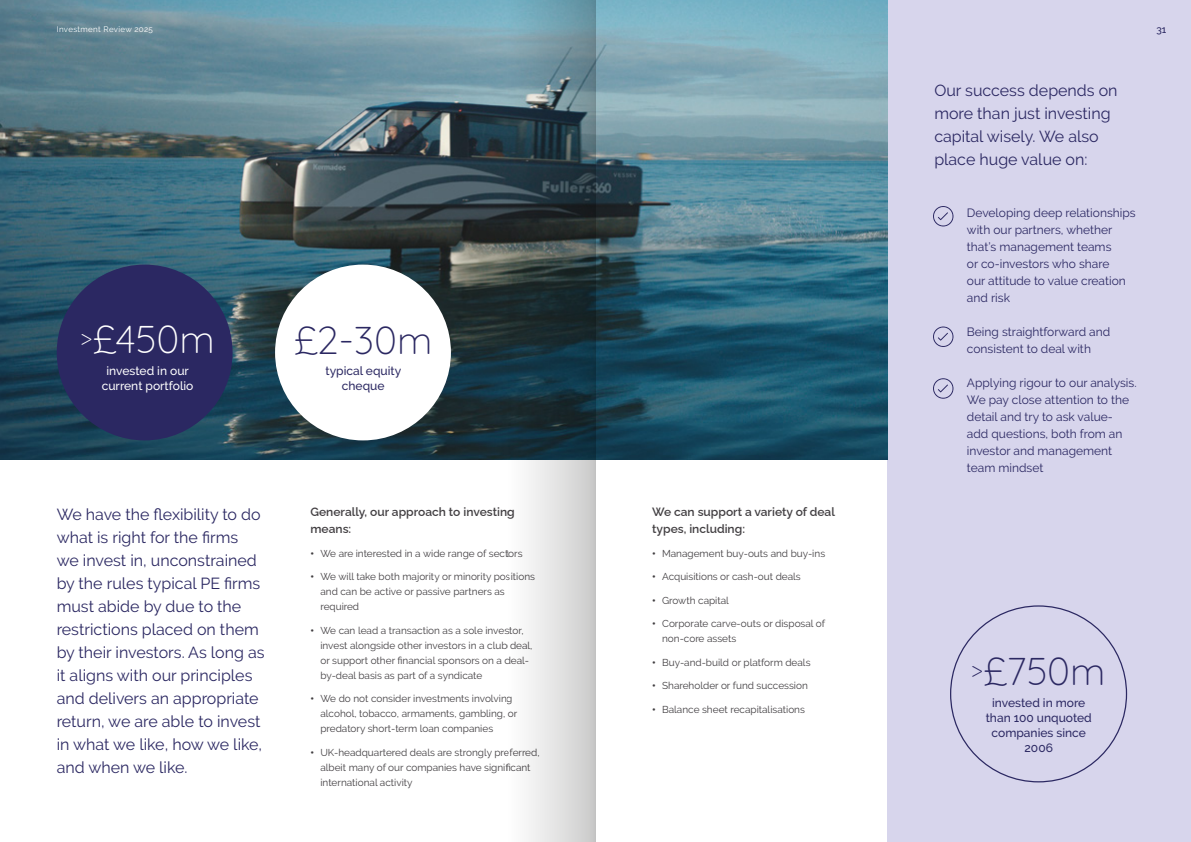
<style>
.page{position:relative;width:1191px;height:842px;background:#fff}
.page>*{position:absolute;margin:0;border:0;box-sizing:border-box;transform-origin:0 0}
.t1{font:300 39px "Quicksand";color:#2b2862}
.t2{font:300 39px "Quicksand";color:#fff}
.t3{font:300 22.7px "Quicksand";color:#fff}
.t4{font:16px/23px "Raleway";color:#2b2862}
.t5{font:12px/17px "Raleway";color:#2b2862}
.t6{font:600 12px/17px "Raleway";color:#423f42}
.t7{font:500 12px/15px "Raleway";color:#2b2862;text-align:center}
.t8{font:500 12px/15px "Raleway";color:#fff;text-align:center}
.t9{font:10px/15px "Raleway";color:#423f42}
.t10{font:500 10px "Raleway";color:#2b2862}
.t11{font:8px "Raleway";letter-spacing:.04em;color:#fff}
.s1{font-weight:900}
</style>
<div class="page">
<div style="left:887px;top:0;width:304px;height:842px;background:#d7d5ec"></div>
<img style="left:0;top:0;width:887px;height:459px">
<svg style="left:933px;top:206px;width:20px;height:20px"></svg>
<svg style="left:933px;top:326px;width:20px;height:21px"></svg>
<svg style="left:933px;top:378px;width:20px;height:21px"></svg>
<div style="left:57px;top:265px;width:175px;height:175px;background:#2b2862;border-radius:50%"></div>
<div style="left:275px;top:265px;width:176px;height:175px;background:#fff;border-radius:50%"></div>
<svg style="left:507px;top:0;width:88px;height:842px"></svg>
<p class="t11" style="left:57px;top:25px;width:98px">Investment Review 2025</p>
<p class="t10" style="left:1156px;top:24px;width:11px">31</p>
<h1 class="t2" style="left:80px;top:309px;width:136px"><sup>&gt;</sup>£450m</h1>
<p class="t8" style="left:102px;top:363px;width:93px">invested in our current portfolio</p>
<h2 class="t3" style="left:80px;top:321px;width:14px">&gt;</h2>
<h1 class="t1" style="left:293px;top:310px;width:140px">£2-30m</h1>
<p class="t7" style="left:325px;top:363px;width:77px">typical equity cheque</p>
<p class="t4" style="left:57px;top:503px;width:209px">We have the flexibility to do what is right for the firms<br>we invest in, unconstrained by the rules typical PE firms must abide by due to the restrictions placed on them by their investors. As long as it aligns with our principles and delivers an appropriate return, we are able to invest in what we like, how we like, and when we like.</p>
<p class="t6" style="left:310px;top:502px;width:206px">Generally, our approach to investing means:</p>
<p class="t9" style="left:310px;top:546px;width:214px"><span class="s1">•</span> We are interested in a wide range of sectors</p>
<p class="t9" style="left:320px;top:569px;width:216px;text-indent:-10px"><span class="s1">•</span> We will take both majority or minority positions and can be active or passive partners as required</p>
<p class="t9" style="left:320px;top:623px;width:214px;text-indent:-10px"><span class="s1">•</span> We can lead a transaction as a sole investor, invest alongside other investors in a club deal, or support other financial sponsors on a deal&shy;by-deal basis as part of a syndicate</p>
<p class="t9" style="left:320px;top:691px;width:198px;text-indent:-10px"><span class="s1">•</span> We do not consider investments involving alcohol, tobacco, armaments, gambling, or predatory short-term loan companies</p>
<p class="t9" style="left:320px;top:745px;width:221px;text-indent:-10px"><span class="s1">•</span> UK-headquartered deals are strongly preferred, albeit many of our companies have significant international activity</p>
<p class="t6" style="left:652px;top:502px;width:184px">We can support a variety of deal types, including:</p>
<p class="t9" style="left:652px;top:546px;width:174px"><span class="s1">•</span> Management buy-outs and buy-ins</p>
<p class="t9" style="left:652px;top:569px;width:150px"><span class="s1">•</span> Acquisitions or cash-out deals</p>
<p class="t9" style="left:652px;top:593px;width:78px"><span class="s1">•</span> Growth capital</p>
<p class="t9" style="left:662px;top:616px;width:164px;text-indent:-10px"><span class="s1">•</span> Corporate carve-outs or disposal of non-core assets</p>
<p class="t9" style="left:652px;top:655px;width:160px"><span class="s1">•</span> Buy-and-build or platform deals</p>
<p class="t9" style="left:652px;top:678px;width:157px"><span class="s1">•</span> Shareholder or fund succession</p>
<p class="t9" style="left:652px;top:702px;width:154px"><span class="s1">•</span> Balance sheet recapitalisations</p>
<h3 class="t4" style="left:934px;top:79px;width:185px">Our success depends on more than just investing capital wisely. We also place huge value on:</h3>
<p class="t5" style="left:967px;top:204px;width:170px">Developing deep relationships with our partners, whether that’s management teams<br>or co-investors who share<br>our attitude to value creation and risk</p>
<p class="t5" style="left:967px;top:323px;width:145px">Being straightforward and consistent to deal with</p>
<p class="t5" style="left:967px;top:374px;width:171px">Applying rigour to our analysis.<br>We pay close attention to the detail and try to ask value&shy;add questions, both from an investor and management team mindset</p>
<h1 class="t1" style="left:971px;top:641px;width:136px"><sup>&gt;</sup>£750m</h1>
<p class="t7" style="left:985px;top:695px;width:108px">invested in more than 100 unquoted companies since<br>2006</p>
</div>
